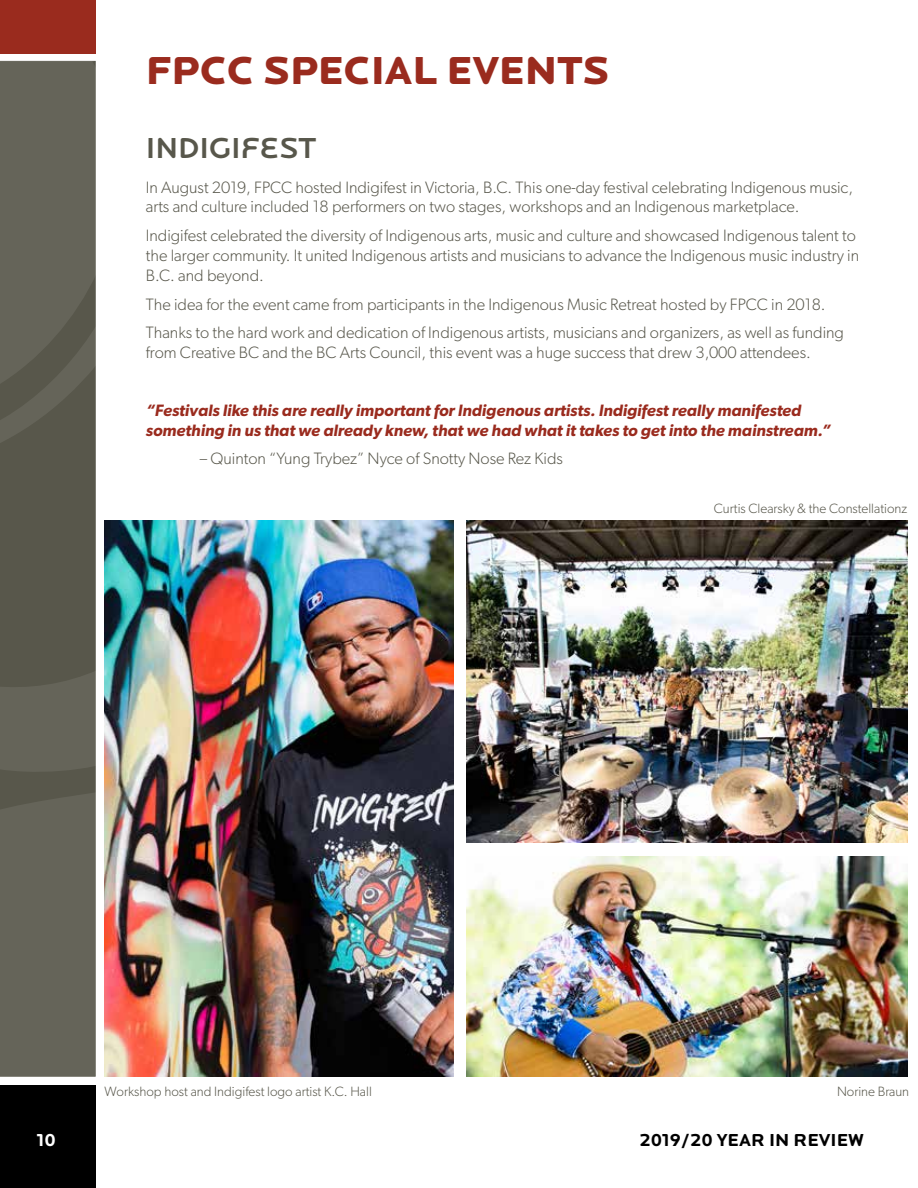
<style>
.page{position:relative;width:918px;height:1188px;background:#fff}
.page>*{position:absolute;margin:0;border:0;box-sizing:border-box;transform-origin:0 0}
.t1{font:900 40.5px "Locator Display";color:#9a2b1e}
.t2{font:500 30px "Locator Display";color:#58574b}
.t3{font:700 18px "Locator Display";color:#000}
.t4{font:700 18px "Locator Display";color:#fff}
.t5{font:300 16.5px/19.8px "Gibson";color:#58574b}
.t6{font:italic 600 16.5px/19.8px "Gibson";color:#9a2b1e}
.t7{font:300 13.5px "Gibson";color:#58574b}
</style>
<div class="page">
<div style="left:0;top:1085px;width:95px;height:103px;background:#000"></div>
<svg style="left:0;top:61px;width:95px;height:466px;background:#605f54"></svg>
<svg style="left:0;top:527px;width:95px;height:549px;background:#605f54"></svg>
<div style="left:0;top:0;width:95px;height:54px;background:#9a2b1e"></div>
<img style="left:104px;top:520px;width:350px;height:556px">
<img style="left:466px;top:520px;width:441px;height:322px">
<img style="left:466px;top:857px;width:441px;height:219px">
<h1 class="t1" style="left:146px;top:47px;width:465px">FPCC SPECIAL EVENTS</h1>
<h2 class="t2" style="left:146px;top:131px;width:172px">INDIGIFEST</h2>
<p class="t5" style="left:146px;top:177px;width:709px">In August 2019, FPCC hosted Indigifest in Victoria, B.C. This one-day festival celebrating Indigenous music, arts and culture included 18 performers on two stages, workshops and an Indigenous marketplace.</p>
<p class="t5" style="left:146px;top:225px;width:715px">Indigifest celebrated the diversity of Indigenous arts, music and culture and showcased Indigenous talent to the larger community. It united Indigenous artists and musicians to advance the Indigenous music industry in<br>B.C. and beyond.</p>
<p class="t5" style="left:146px;top:289px;width:700px;line-height:28.8px">The idea for the event came from participants in the Indigenous Music Retreat hosted by FPCC in 2018.<br>Thanks to the hard work and dedication of Indigenous artists, musicians and organizers, as well as funding</p>
<p class="t5" style="left:146px;top:342px;width:667px">from Creative BC and the BC Arts Council, this event was a huge success that drew 3,000 attendees.</p>
<p class="t6" style="left:146px;top:400px;width:687px">“Festivals like this are really important for Indigenous artists. Indigifest really manifested something in us that we already knew, that we had what it takes to get into the mainstream.”</p>
<p class="t5" style="left:200px;top:449px;width:365px">– Quinton “Yung Trybez” Nyce of Snotty Nose Rez Kids</p>
<p class="t7" style="left:104px;top:1083px;width:269px">Workshop host and Indigifest logo artist K.C. Hall</p>
<p class="t7" style="left:714px;top:500px;width:195px">Curtis Clearsky &amp; the Constellationz</p>
<p class="t7" style="left:837px;top:1083px;width:74px">Norine Braun</p>
<p class="t4" style="left:37px;top:1130px;width:20px">10</p>
<p class="t3" style="left:639px;top:1130px;width:226px">2019/20 YEAR IN REVIEW</p>
</div>
